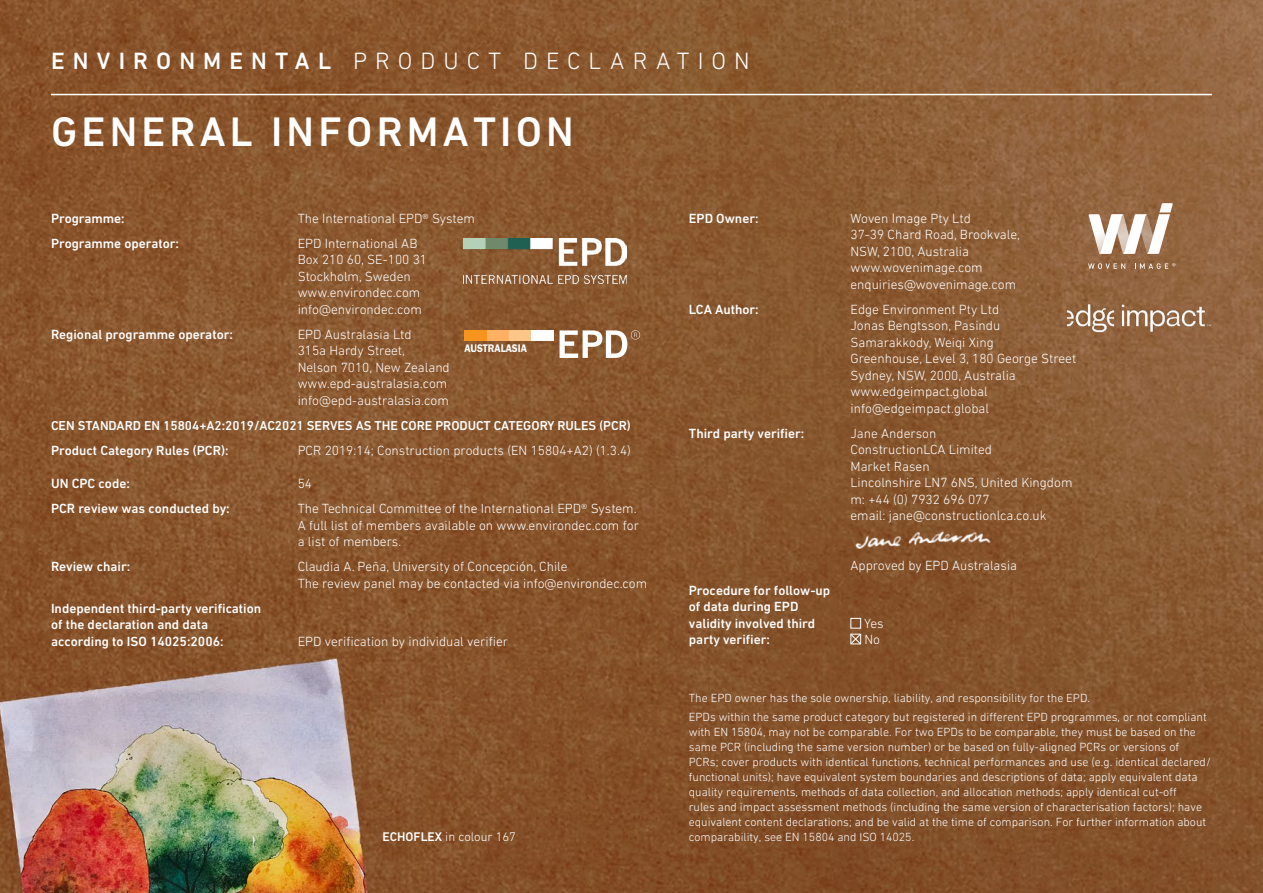
<style>
.page{position:relative;width:1263px;height:893px;background:#fff}
.page>*{position:absolute;margin:0;border:0;box-sizing:border-box;transform-origin:0 0}
.t1{font:500 42px "DIN Next LT Pro";letter-spacing:.1em;color:#fff}
.t2{font:300 24px "DIN Next LT Pro";letter-spacing:.335em;color:#fff}
.t3{font:300 13.5px/16.5px "DIN Next LT Pro";color:#fff}
.t4{font:500 13.5px/16.5px "DIN Next LT Pro";color:#fff}
.t5{font:500 13.2px "DIN Next LT Pro";color:#fff}
.t6{font:300 12.75px "DIN Next LT Pro";color:#fff}
.t7{font:300 12px/15px "DIN Next LT Pro";color:#fff}
.t8{font:600 11.4px "Franklin Gothic";color:#fff;scale:.89 1}
.s1{font-weight:500}
</style>
<div class="page">
<img style="left:0;top:0;width:1263px;height:893px">
<hr style="left:51px;top:94px;width:1161px;height:1px;background:#fff">
<img style="left:850px;top:530px;width:156px;height:25px">
<div style="left:850px;top:618px;width:11px;height:10px;border:1px solid #fff"></div>
<svg style="left:850px;top:633px;width:11px;height:12px"></svg>
<svg style="left:1088px;top:203px;width:85px;height:51px"></svg>
<svg style="left:1088px;top:263px;width:37px;height:6px"></svg>
<svg style="left:1134px;top:263px;width:41px;height:6px"></svg>
<img style="left:1060px;top:296px;width:158px;height:44px">
<img style="left:463px;top:238px;width:163px;height:45px">
<div style="left:509px;top:330px;width:22px;height:11px;background:#fdc689"></div>
<div style="left:487px;top:330px;width:22px;height:11px;background:#fbb161"></div>
<div style="left:464px;top:330px;width:23px;height:11px;background:#f7941e"></div>
<div style="left:531px;top:330px;width:23px;height:11px;background:#fff"></div>
<svg style="left:559px;top:330px;width:81px;height:28px"></svg>
<h2 class="t2" style="left:51px;top:47px;width:700px"><span class="s1">ENVIRONMENTAL</span> PRODUCT DECLARATION</h2>
<h1 class="t1" style="left:51px;top:108px;width:524px">GENERAL INFORMATION</h1>
<p class="t4" style="left:51px;top:210px;width:75px">Programme:</p>
<p class="t3" style="left:298px;top:210px;width:179px">The International EPD® System</p>
<p class="t4" style="left:51px;top:235px;width:130px">Programme operator:</p>
<p class="t3" style="left:298px;top:235px;width:131px">EPD International AB<br>Box 210 60, SE-100 31<br>Stockholm, Sweden www.environdec.com info@environdec.com</p>
<p class="t4" style="left:51px;top:326px;width:183px">Regional programme operator:</p>
<p class="t3" style="left:298px;top:326px;width:154px">EPD Australasia Ltd<br>315a Hardy Street,<br>Nelson 7010, New Zealand www.epd-australasia.com info@epd-australasia.com</p>
<p class="t5" style="left:51px;top:418px;width:581px">CEN STANDARD EN 15804+A2:2019/AC2021 SERVES AS THE CORE PRODUCT CATEGORY RULES (PCR)</p>
<p class="t4" style="left:51px;top:442px;width:179px">Product Category Rules (PCR):</p>
<p class="t3" style="left:298px;top:442px;width:335px">PCR 2019:14; Construction products (EN 15804+A2) (1.3.4)</p>
<p class="t4" style="left:51px;top:475px;width:80px">UN CPC code:</p>
<p class="t3" style="left:298px;top:475px;width:16px">54</p>
<p class="t4" style="left:51px;top:500px;width:180px">PCR review was conducted by:</p>
<p class="t3" style="left:298px;top:500px;width:343px">The Technical Committee of the International EPD® System.<br>A full list of members available on www.environdec.com for a list of members.</p>
<p class="t4" style="left:51px;top:558px;width:81px">Review chair:</p>
<p class="t3" style="left:298px;top:558px;width:351px">Claudia A. Peña, University of Concepción, Chile<br>The review panel may be contacted via info@environdec.com</p>
<p class="t4" style="left:51px;top:600px;width:212px">Independent third-party verification of the declaration and data according to ISO 14025:2006:</p>
<p class="t8" style="left:464px;top:342px;width:72px">AUSTRALASIA</p>
<p class="t3" style="left:298px;top:633px;width:212px">EPD verification by individual verifier</p>
<p class="t6" style="left:382px;top:829px;width:135px"><span class="s1">ECHOFLEX</span> in colour 167</p>
<p class="t4" style="left:689px;top:210px;width:71px">EPD Owner:</p>
<p class="t3" style="left:850px;top:210px;width:171px">Woven Image Pty Ltd<br>37-39 Chard Road, Brookvale,<br>NSW, 2100, Australia www.wovenimage.com enquiries@wovenimage.com</p>
<p class="t4" style="left:689px;top:301px;width:71px">LCA Author:</p>
<p class="t3" style="left:850px;top:301px;width:227px">Edge Environment Pty Ltd<br>Jonas Bengtsson, Pasindu<br>Samarakkody, Weiqi Xing<br>Greenhouse, Level 3, 180 George Street<br>Sydney, NSW, 2000, Australia www.edgeimpact.global info@edgeimpact.global</p>
<p class="t4" style="left:689px;top:425px;width:117px">Third party verifier:</p>
<p class="t3" style="left:850px;top:425px;width:223px">Jane Anderson<br>ConstructionLCA Limited<br>Market Rasen<br>Lincolnshire LN7 6NS, United Kingdom m: +44 (0) 7932 696 077<br>email: jane@constructionlca.co.uk</p>
<p class="t3" style="left:850px;top:557px;width:168px">Approved by EPD Australasia</p>
<p class="t4" style="left:689px;top:582px;width:143px">Procedure for follow-up of data during EPD validity involved third</p>
<p class="t3" style="left:864px;top:615px;width:21px">Yes</p>
<p class="t4" style="left:689px;top:631px;width:83px">party verifier:</p>
<p class="t3" style="left:864px;top:631px;width:17px">No</p>
<p class="t7" style="left:689px;top:688px;width:519px;line-height:19.2px">The EPD owner has the sole ownership, liability, and responsibility for the EPD.<br>EPDs within the same product category but registered in different EPD programmes, or not compliant</p>
<p class="t7" style="left:689px;top:725px;width:523px">with EN 15804, may not be comparable. For two EPDs to be comparable, they must be based on the same PCR (including the same version number) or be based on fully-aligned PCRs or versions of PCRs; cover products with identical functions, technical performances and use (e.g. identical declared/ functional units); have equivalent system boundaries and descriptions of data; apply equivalent data quality requirements, methods of data collection, and allocation methods; apply identical cut-off<br>rules and impact assessment methods (including the same version of characterisation factors); have equivalent content declarations; and be valid at the time of comparison. For further information about comparability, see EN 15804 and ISO 14025.</p>
</div>
